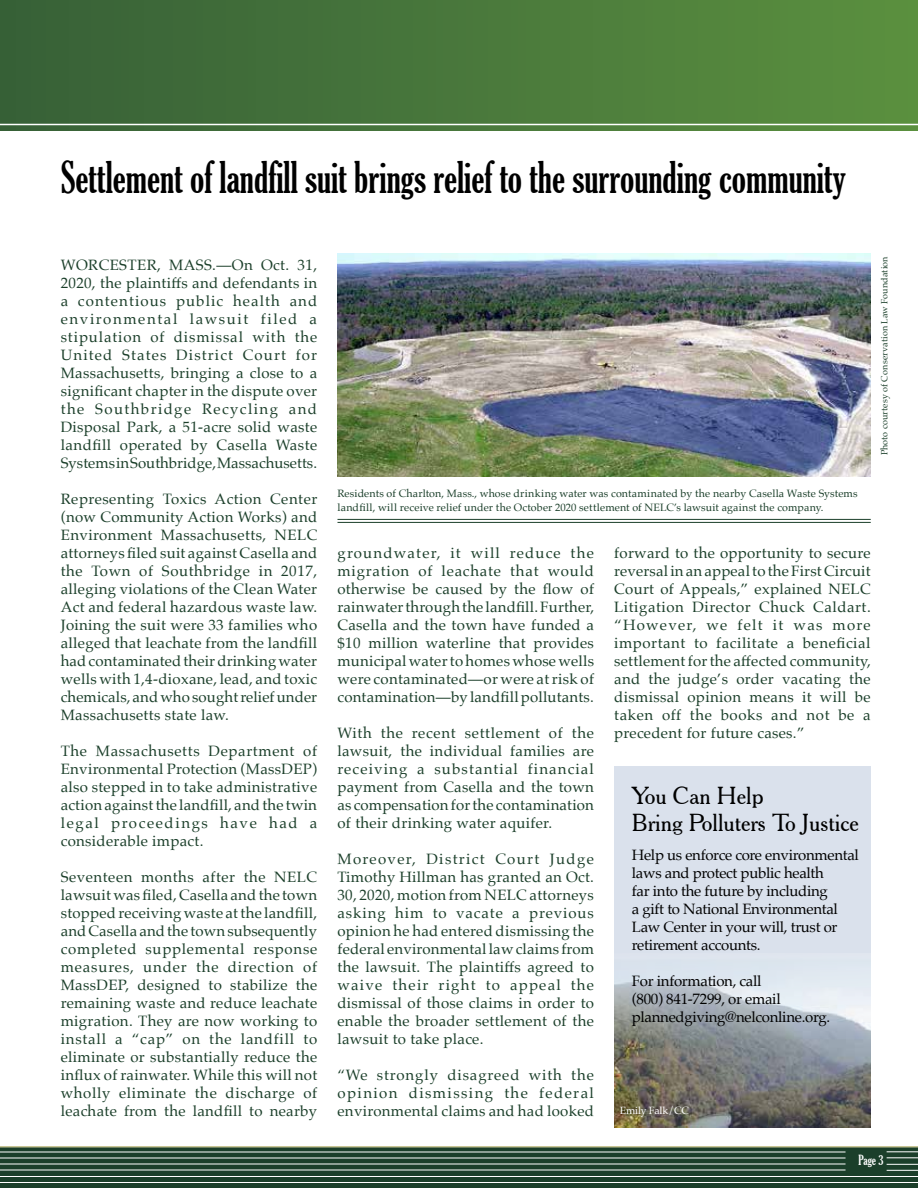
<style>
.page{position:relative;width:918px;height:1188px;background:#fff}
.page>*{position:absolute;margin:0;border:0;box-sizing:border-box;transform-origin:0 0}
.t1{font:extra-condensed 42px "Gloucester";color:#000}
.t2{font:24px/27px "Cheltenham BT";color:#000}
.t3{font:15px/18px "Palatino";letter-spacing:.02em;color:#1b3f2a;text-align:justify}
.t4{font:15px/18px "Palatino";letter-spacing:-.02em;color:#000}
.t5{font:extra-condensed 13.5px "Gloucester";color:#fff}
.t6{font:10.65px/14.2px "Palatino";letter-spacing:.015em;color:#1b3f2a}
.t7{font:10.5px "Palatino";letter-spacing:-.02em;color:#fff}
.t8{font:9px "Palatino";letter-spacing:.015em;color:#1b3f2a}
</style>
<div class="page">
<div style="left:614px;top:767px;width:257px;height:355px;background:#dae1ec"></div>
<img style="left:614px;top:979px;width:257px;height:148px">
<div style="left:0;top:0;width:918px;height:130px;background:linear-gradient(to right,#376037,#5b903f)"></div>
<hr style="left:0;top:124px;width:918px;height:1px;background:#fff">
<svg style="left:0;top:1146px;width:918px;height:42px"></svg>
<hr style="left:0;top:1170px;width:846px;height:1px;background:#fff">
<hr style="left:0;top:1158px;width:846px;height:1px;background:#fff">
<hr style="left:0;top:1164px;width:846px;height:1px;background:#fff">
<hr style="left:0;top:1152px;width:846px;height:1px;background:#fff">
<hr style="left:0;top:1176px;width:918px;height:1px;background:#fff">
<hr style="left:0;top:1182px;width:918px;height:1px;background:#fff">
<hr style="left:887px;top:1158px;width:31px;height:1px;background:#fff">
<hr style="left:887px;top:1152px;width:31px;height:1px;background:#fff">
<hr style="left:887px;top:1164px;width:31px;height:1px;background:#fff">
<hr style="left:887px;top:1170px;width:31px;height:1px;background:#fff">
<img style="left:338px;top:254px;width:533px;height:222px">
<hr style="left:338px;top:519px;width:533px;height:1px;background:#1b3f2a">
<hr style="left:338px;top:522px;width:533px;height:1px;background:#1b3f2a">
<h1 class="t1" style="left:61px;top:160px;width:787px">Settlement of landfill suit brings relief to the surrounding community</h1>
<p class="t3" style="left:61px;top:257px;width:258px">WORCESTER, MASS.—On Oct. 31, 2020, the plaintiffs and defendants in a contentious public health and environmental lawsuit filed a stipulation of dismissal with the United States District Court for Massachusetts, bringing a close to a significant chapter in the dispute over the Southbridge Recycling and Disposal Park, a 51-acre solid waste landfill operated by Casella Waste Systems in Southbridge, Massachusetts.</p>
<p class="t3" style="left:61px;top:491px;width:258px">Representing Toxics Action Center (now Community Action Works) and Environment Massachusetts, NELC attorneys filed suit against Casella and the Town of Southbridge in 2017, alleging violations of the Clean Water Act and federal hazardous waste law.<br>Joining the suit were 33 families who alleged that leachate from the landfill had contaminated their drinking water wells with 1,4-dioxane, lead, and toxic chemicals, and who sought relief under Massachusetts state law.</p>
<p class="t3" style="left:61px;top:743px;width:258px">The Massachusetts Department of Environmental Protection (MassDEP) also stepped in to take administrative action against the landfill, and the twin legal proceedings have had a considerable impact.</p>
<p class="t3" style="left:61px;top:869px;width:258px">Seventeen months after the NELC lawsuit was filed, Casella and the town stopped receiving waste at the landfill, and Casella and the town subsequently completed supplemental response measures, under the direction of MassDEP, designed to stabilize the remaining waste and reduce leachate migration. They are now working to install a “cap” on the landfill to eliminate or substantially reduce the influx of rainwater. While this will not wholly eliminate the discharge of leachate from the landfill to nearby</p>
<p class="t8" style="left:881px;top:455px;width:200px;rotate:-90deg">Photo courtesy of Conservation Law Foundation</p>
<p class="t6" style="left:338px;top:487px;width:522px">Residents of Charlton, Mass., whose drinking water was contaminated by the nearby Casella Waste Systems landfill, will receive relief under the October 2020 settlement of NELC’s lawsuit against the company.</p>
<p class="t3" style="left:338px;top:545px;width:258px">groundwater, it will reduce the migration of leachate that would otherwise be caused by the flow of rainwater through the landfill. Further, Casella and the town have funded a $10 million waterline that provides municipal water to homes whose wells were contaminated—or were at risk of contamination—by landfill pollutants.</p>
<p class="t3" style="left:338px;top:725px;width:258px">With the recent settlement of the lawsuit, the individual families are receiving a substantial financial payment from Casella and the town as compensation for the contamination of their drinking water aquifer.</p>
<p class="t3" style="left:338px;top:851px;width:258px">Moreover, District Court Judge Timothy Hillman has granted an Oct.<br>30, 2020, motion from NELC attorneys asking him to vacate a previous opinion he had entered dismissing the federal environmental law claims from the lawsuit. The plaintiffs agreed to waive their right to appeal the dismissal of those claims in order to enable the broader settlement of the lawsuit to take place.</p>
<p class="t3" style="left:338px;top:1067px;width:258px">“We strongly disagreed with the opinion dismissing the federal environmental claims and had looked</p>
<p class="t3" style="left:614px;top:545px;width:258px">forward to the opportunity to secure reversal in an appeal to the First Circuit Court of Appeals,” explained NELC Litigation Director Chuck Caldart. “However, we felt it was more important to facilitate a beneficial settlement for the affected community, and the judge’s order vacating the dismissal opinion means it will be taken off the books and not be a precedent for future cases.”</p>
<h2 class="t2" style="left:632px;top:784px;width:229px">You Can Help<br>Bring Polluters To Justice</h2>
<p class="t4" style="left:632px;top:847px;width:229px">Help us enforce core environmental laws and protect public health<br>far into the future by including<br>a gift to National Environmental<br>Law Center in your will, trust or retirement accounts.</p>
<p class="t4" style="left:632px;top:973px;width:200px">For information, call<br>(800) 841-7299, or email plannedgiving@nelconline.org.</p>
<p class="t7" style="left:620px;top:1106px;width:70px">Emily Falk/CC</p>
<p class="t5" style="left:858px;top:1155px;width:27px">Page 3</p>
</div>
